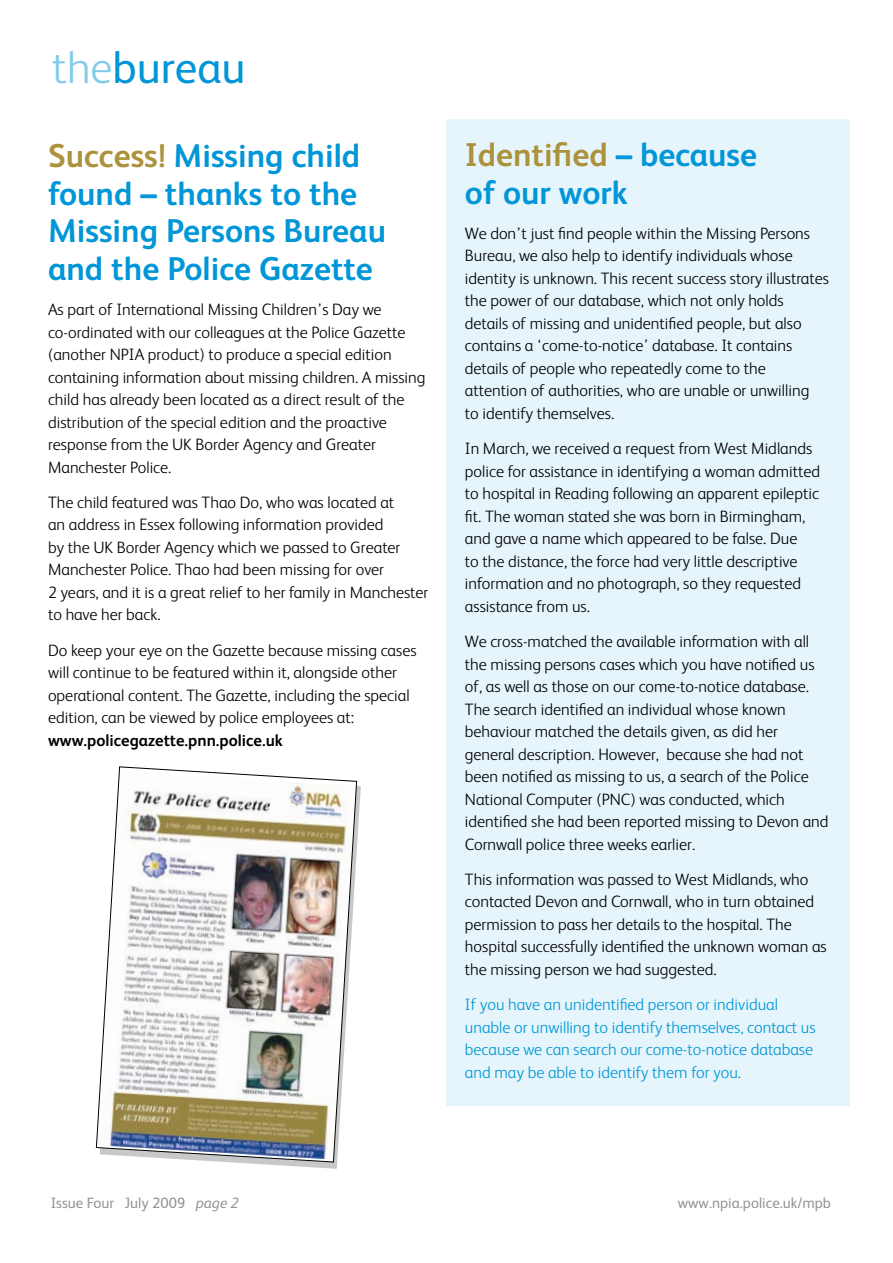
<style>
.page{position:relative;width:893px;height:1263px;background:#fff}
.page>*{position:absolute;margin:0;border:0;box-sizing:border-box;transform-origin:0 0}
.t1{font:45.15px "FS Albert";color:#0096d7}
.t2{font:700 33px/37.5px "FS Albert";color:#0096d7}
.t3{font:300 16.5px/22.5px "FS Albert";color:#000}
.t4{font:300 16.5px/22.5px "FS Albert";color:#0096d7}
.t5{font:700 16.5px "FS Albert";color:#000}
.t6{font:15px "FS Albert";color:#939598}
.s1{font-weight:300;color:#80cbeb}
.s2{color:#ad923c}
.s3{font-style:italic}
</style>
<div class="page">
<div style="left:446px;top:119px;width:404px;height:987px;background:#e6f5fb"></div>
<svg style="left:228px;top:781px;width:133px;height:388px"></svg>
<img style="left:96px;top:766px;width:261px;height:396px">
<h1 class="t1" style="left:52px;top:38px;width:195px"><span class="s1">the</span>bureau</h1>
<h2 class="t2" style="left:48px;top:136px;width:340px"><span class="s2">Success!</span> Missing child found – thanks to the<br>Missing Persons Bureau and the Police Gazette</h2>
<p class="t3" style="left:48px;top:297px;width:379px">As part of International Missing Children’s Day we co-ordinated with our colleagues at the Police Gazette (another NPIA product) to produce a special edition containing information about missing children. A missing child has already been located as a direct result of the distribution of the special edition and the proactive response from the UK Border Agency and Greater Manchester Police.</p>
<p class="t3" style="left:48px;top:490px;width:382px">The child featured was Thao Do, who was located at<br>an address in Essex following information provided<br>by the UK Border Agency which we passed to Greater Manchester Police. Thao had been missing for over<br>2 years, and it is a great relief to her family in Manchester to have her back.</p>
<p class="t3" style="left:48px;top:638px;width:370px">Do keep your eye on the Gazette because missing cases will continue to be featured within it, alongside other operational content. The Gazette, including the special edition, can be viewed by police employees at:</p>
<p class="t5" style="left:48px;top:729px;width:236px">www.policegazette.pnn.police.uk</p>
<h2 class="t2" style="left:465px;top:135px;width:294px"><span class="s2">Identified</span> – because of our work</h2>
<p class="t3" style="left:465px;top:221px;width:366px">We don’t just find people within the Missing Persons Bureau, we also help to identify individuals whose identity is unknown. This recent success story illustrates the power of our database, which not only holds details of missing and unidentified people, but also contains a ‘come-to-notice’ database. It contains details of people who repeatedly come to the attention of authorities, who are unable or unwilling<br>to identify themselves.</p>
<p class="t3" style="left:465px;top:437px;width:357px">In March, we received a request from West Midlands police for assistance in identifying a woman admitted to hospital in Reading following an apparent epileptic fit. The woman stated she was born in Birmingham, and gave a name which appeared to be false. Due<br>to the distance, the force had very little descriptive information and no photograph, so they requested assistance from us.</p>
<p class="t3" style="left:465px;top:629px;width:365px">We cross-matched the available information with all the missing persons cases which you have notified us of, as well as those on our come-to-notice database.<br>The search identified an individual whose known behaviour matched the details given, as did her general description. However, because she had not been notified as missing to us, a search of the Police National Computer (PNC) was conducted, which identified she had been reported missing to Devon and Cornwall police three weeks earlier.</p>
<p class="t3" style="left:465px;top:867px;width:363px">This information was passed to West Midlands, who contacted Devon and Cornwall, who in turn obtained permission to pass her details to the hospital. The hospital successfully identified the unknown woman as the missing person we had suggested.</p>
<p class="t4" style="left:465px;top:992px;width:352px">If you have an unidentified person or individual unable or unwilling to identify themselves, contact us because we can search our come-to-notice database and may be able to identify them for you.</p>
<p class="t6" style="left:51px;top:1193px;width:190px">Issue Four July 2009 <span class="s3">page 2</span></p>
<p class="t6" style="left:678px;top:1192px;width:155px">www.npia.police.uk/mpb</p>
</div>
